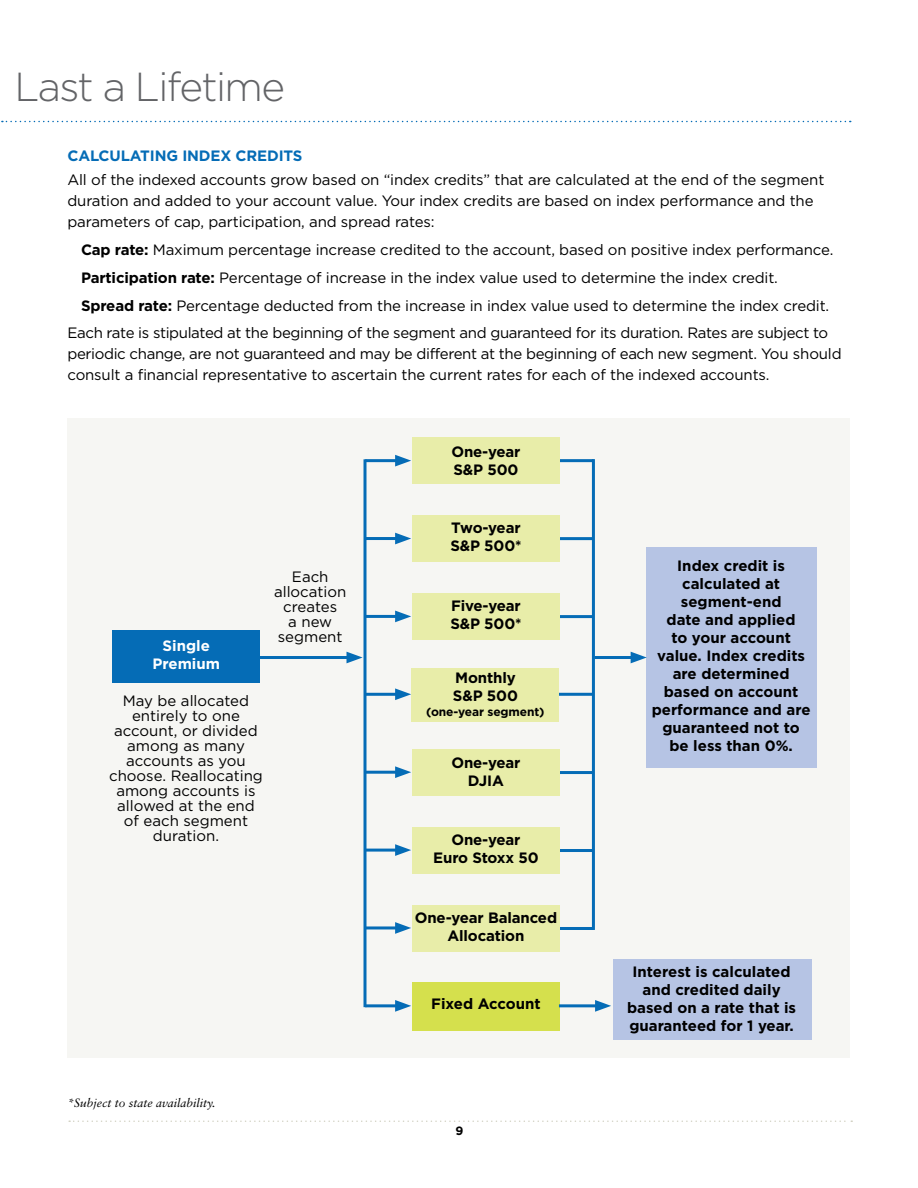
<style>
.page{position:relative;width:918px;height:1188px;background:#fff}
.page>*{position:absolute;margin:0;border:0;box-sizing:border-box;transform-origin:0 0}
.t1{font:300 40.5px "Gotham";letter-spacing:-.04em;color:#636467}
.t2{font:15px/15px "Gotham";letter-spacing:-.01em;color:#000;text-align:center}
.t3{font:700 15px/18px "Gotham";color:#000;text-align:center}
.t4{font:700 15px "Gotham";letter-spacing:-.01em;color:#056cb6}
.t5{font:700 15px/18px "Gotham";color:#fff;text-align:center}
.t6{font:italic 12px "Sabon LT Std";color:#000}
.t7{font:700 12px "Gotham";letter-spacing:-.01em;color:#000}
.s1{font-weight:700}
</style>
<div class="page">
<svg style="left:69px;top:1120px;width:783px;height:2px"></svg>
<div style="left:68px;top:418px;width:782px;height:640px;background:#f6f6f3"></div>
<hr style="left:558px;top:459px;width:36px;height:3px;background:#056cb6">
<hr style="left:558px;top:615px;width:36px;height:3px;background:#056cb6">
<hr style="left:558px;top:537px;width:36px;height:3px;background:#056cb6">
<div style="left:113px;top:630px;width:147px;height:53px;background:#056cb6"></div>
<div style="left:646px;top:547px;width:171px;height:220px;background:#b6c4e4"></div>
<div style="left:412px;top:982px;width:148px;height:49px;background:#d5e04d"></div>
<div style="left:613px;top:959px;width:199px;height:81px;background:#b6c4e4"></div>
<hr style="left:365px;top:693px;width:36px;height:3px;background:#056cb6">
<svg style="left:395px;top:688px;width:16px;height:12px"></svg>
<hr style="left:365px;top:849px;width:36px;height:3px;background:#056cb6">
<svg style="left:395px;top:844px;width:16px;height:12px"></svg>
<hr style="left:365px;top:771px;width:36px;height:3px;background:#056cb6">
<svg style="left:395px;top:766px;width:16px;height:12px"></svg>
<hr style="left:365px;top:926px;width:36px;height:3px;background:#056cb6">
<svg style="left:395px;top:922px;width:16px;height:12px"></svg>
<hr style="left:365px;top:1004px;width:36px;height:3px;background:#056cb6">
<svg style="left:395px;top:1000px;width:16px;height:12px"></svg>
<hr style="left:558px;top:693px;width:36px;height:3px;background:#056cb6">
<hr style="left:558px;top:849px;width:36px;height:3px;background:#056cb6">
<hr style="left:558px;top:771px;width:36px;height:3px;background:#056cb6">
<hr style="left:558px;top:927px;width:36px;height:3px;background:#056cb6">
<hr style="left:595px;top:656px;width:41px;height:3px;background:#056cb6">
<svg style="left:631px;top:652px;width:16px;height:11px"></svg>
<hr style="left:559px;top:1004px;width:42px;height:3px;background:#056cb6">
<svg style="left:595px;top:1000px;width:16px;height:12px"></svg>
<hr style="left:260px;top:656px;width:92px;height:3px;background:#056cb6">
<svg style="left:347px;top:652px;width:16px;height:11px"></svg>
<hr style="left:364px;top:459px;width:3px;height:548px;background:#056cb6">
<hr style="left:592px;top:459px;width:3px;height:471px;background:#056cb6">
<div style="left:412px;top:438px;width:148px;height:46px;background:#e8eda9"></div>
<div style="left:412px;top:516px;width:148px;height:46px;background:#e8eda9"></div>
<div style="left:412px;top:594px;width:148px;height:46px;background:#e8eda9"></div>
<div style="left:412px;top:750px;width:148px;height:46px;background:#e8eda9"></div>
<div style="left:412px;top:905px;width:148px;height:47px;background:#e8eda9"></div>
<div style="left:412px;top:827px;width:148px;height:47px;background:#e8eda9"></div>
<div style="left:412px;top:668px;width:147px;height:53px;background:#e8eda9"></div>
<hr style="left:365px;top:459px;width:36px;height:3px;background:#056cb6">
<svg style="left:395px;top:455px;width:16px;height:11px"></svg>
<hr style="left:365px;top:615px;width:36px;height:3px;background:#056cb6">
<svg style="left:395px;top:611px;width:16px;height:11px"></svg>
<hr style="left:365px;top:537px;width:36px;height:3px;background:#056cb6">
<svg style="left:395px;top:533px;width:16px;height:11px"></svg>
<svg style="left:2px;top:121px;width:849px;height:1px"></svg>
<h1 class="t1" style="left:14px;top:65px;width:272px">Last a Lifetime</h1>
<p class="t4" style="left:68px;top:147px;width:92px">Calculating</p>
<p class="t4" style="left:182px;top:147px;width:122px">Index Credits</p>
<p class="t2" style="left:68px;top:169px;width:758px;line-height:21px;text-align:left">All of the indexed accounts grow based on “index credits” that are calculated at the end of the segment duration and added to your account value. Your index credits are based on index performance and the parameters of cap, participation, and spread rates:</p>
<p class="t2" style="left:81px;top:242px;width:754px"><span class="s1">Cap rate:</span> Maximum percentage increase credited to the account, based on positive index performance.</p>
<p class="t2" style="left:81px;top:270px;width:698px"><span class="s1">Participation rate:</span> Percentage of increase in the index value used to determine the index credit.</p>
<p class="t2" style="left:68px;top:297px;width:763px"><span class="s1">Spread rate:</span> Percentage deducted from the increase in index value used to determine the index credit.</p>
<p class="t2" style="left:68px;top:325px;width:762px">Each rate is stipulated at the beginning of the segment and guaranteed for its duration. Rates are subject to</p>
<p class="t2" style="left:68px;top:343px;width:776px;line-height:21px;text-align:left">periodic change, are not guaranteed and may be different at the beginning of each new segment. You should consult a financial representative to ascertain the current rates for each of the indexed accounts.</p>
<p class="t3" style="left:451px;top:442px;width:71px;text-align:left">One-year<br>S&amp;P 500</p>
<p class="t5" style="left:152px;top:636px;width:69px">Single<br>Premium</p>
<p class="t2" style="left:109px;top:693px;width:155px">May be allocated entirely to one account, or divided among as many accounts as you choose. Reallocating among accounts is allowed at the end of each segment duration.</p>
<p class="t2" style="left:274px;top:569px;width:74px">Each allocation creates<br>a new segment</p>
<p class="t6" style="left:68px;top:1096px;width:149px">*Subject to state availability.</p>
<p class="t3" style="left:450px;top:519px;width:73px;text-align:left">Two-year<br>S&amp;P 500*</p>
<p class="t3" style="left:450px;top:596px;width:73px;text-align:left">Five-year<br>S&amp;P 500*</p>
<p class="t3" style="left:453px;top:668px;width:67px;text-align:left">Monthly<br>S&amp;P 500</p>
<p class="t7" style="left:426px;top:705px;width:120px">(one-year segment)</p>
<p class="t3" style="left:451px;top:753px;width:71px">One-year<br>DJIA</p>
<p class="t3" style="left:433px;top:830px;width:107px">One-year<br>Euro Stoxx 50</p>
<p class="t3" style="left:415px;top:908px;width:144px">One-year Balanced<br>Allocation</p>
<p class="t3" style="left:431px;top:994px;width:111px">Fixed Account</p>
<p class="t7" style="left:455px;top:1124px;width:9px">9</p>
<p class="t3" style="left:652px;top:557px;width:160px">Index credit is calculated at segment-end<br>date and applied<br>to your account value. Index credits are determined based on account performance and are guaranteed not to be less than 0%.</p>
<p class="t3" style="left:627px;top:962px;width:171px">Interest is calculated and credited daily based on a rate that is guaranteed for 1 year.</p>
</div>
